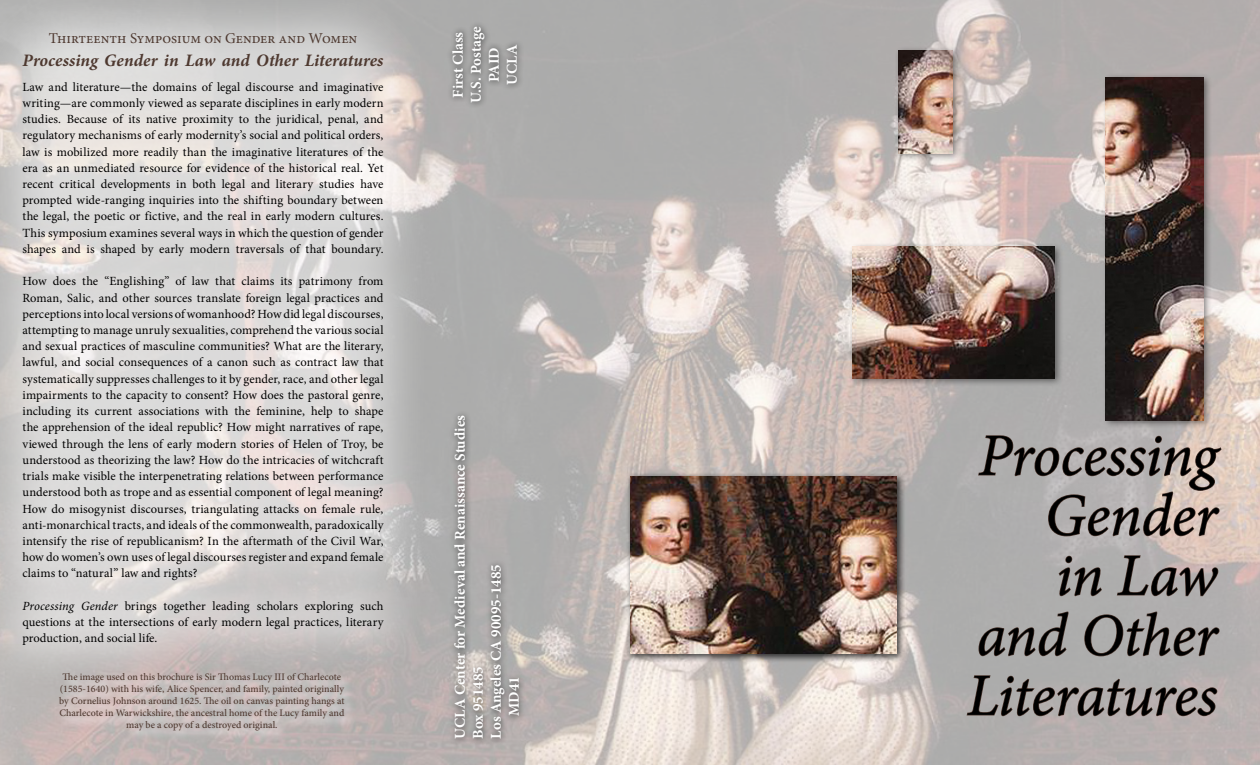
<style>
.page{position:relative;width:1260px;height:765px;background:#fff}
.page>*{position:absolute;margin:0;border:0;box-sizing:border-box;transform-origin:0 0}
.t1{font:italic 60px/60px "Minion Pro";letter-spacing:-.01em;color:#000;text-align:right}
.t2{font:italic 700 17.5px "Minion Pro";color:#4e3930}
.t3{font:700 15px "Minion Pro";color:#fff}
.t4{font:15px "Minion Pro";color:#4e3930}
.t5{font:12.5px/16.2px "Minion Pro";letter-spacing:.005em;color:#000;text-align:justify}
.t6{font:500 10px/12px "Minion Pro";color:#4e3930;text-align:center}
.s1{font-style:italic}
</style>
<div class="page">
<img style="left:0;top:0;width:1260px;height:765px">
<div style="left:626px;top:46px;width:586px;height:617px;background:#000;opacity:.48"></div>
<img style="left:853px;top:247px;width:202px;height:131px">
<img style="left:1106px;top:77px;width:97px;height:343px">
<img style="left:898px;top:50px;width:55px;height:103px">
<div style="left:625px;top:472px;width:281px;height:191px;background:#000;opacity:.5"></div>
<img style="left:630px;top:476px;width:267px;height:178px">
<div style="left:0;top:0;width:432px;height:692px;background:#fff;opacity:.55"></div>
<div style="left:448px;top:410px;width:78px;height:335px;background:#000;opacity:.75"></div>
<div style="left:446px;top:21px;width:78px;height:88px;background:#000;opacity:.75"></div>
<svg style="left:59px;top:673px;width:297px;height:69px;background:#c5bbba"></svg>
<svg style="left:977px;top:434px;width:245px;height:103px;background:#afa7a4"></svg>
<svg style="left:1058px;top:555px;width:45px;height:42px;background:#9d9896"></svg>
<svg style="left:1116px;top:555px;width:103px;height:42px;background:#a69e9b"></svg>
<svg style="left:978px;top:611px;width:91px;height:46px;background:#9d9997"></svg>
<svg style="left:1084px;top:611px;width:137px;height:46px;background:#9f9b99"></svg>
<svg style="left:966px;top:675px;width:252px;height:42px;background:#a09997"></svg>
<p class="t4" style="left:49px;top:29px;width:310px">Thirteenth Symposium on Gender and Women</p>
<p class="t2" style="left:22px;top:48px;width:362px">Processing Gender in Law and Other Literatures</p>
<p class="t5" style="left:22px;top:79px;width:363px">Law and literature—the domains of legal discourse and imaginative writing—are commonly viewed as separate disciplines in early modern studies. Because of its native proximity to the juridical, penal, and regulatory mechanisms of early modernity’s social and political orders, law is mobilized more readily than the imaginative literatures of the era as an unmediated resource for evidence of the historical real. Yet recent critical developments in both legal and literary studies have prompted wide-ranging inquiries into the shifting boundary between the legal, the poetic or fictive, and the real in early modern cultures.<br>This symposium examines several ways in which the question of gender shapes and is shaped by early modern traversals of that boundary.</p>
<p class="t5" style="left:22px;top:273px;width:363px">How does the “Englishing” of law that claims its patrimony from Roman, Salic, and other sources translate foreign legal practices and perceptions into local versions of womanhood? How did legal discourses, attempting to manage unruly sexualities, comprehend the various social and sexual practices of masculine communities? What are the literary, lawful, and social consequences of a canon such as contract law that systematically suppresses challenges to it by gender, race, and other legal impairments to the capacity to consent? How does the pastoral genre, including its current associations with the feminine, help to shape the apprehension of the ideal republic? How might narratives of rape, viewed through the lens of early modern stories of Helen of Troy, be understood as theorizing the law? How do the intricacies of witchcraft trials make visible the interpenetrating relations between performance understood both as trope and as essential component of legal meaning?<br>How do misogynist discourses, triangulating attacks on female rule, anti-monarchical tracts, and ideals of the commonwealth, paradoxically intensify the rise of republicanism? In the aftermath of the Civil War, how do women’s own uses of legal discourses register and expand female claims to “natural” law and rights?</p>
<p class="t5" style="left:22px;top:598px;width:363px"><span class="s1">Processing Gender</span> brings together leading scholars exploring such questions at the intersections of early modern legal practices, literary production, and social life.</p>
<p class="t6" style="left:59px;top:671px;width:287px">The image used on this brochure is Sir Thomas Lucy III of Charlecote (1585-1640) with his wife, Alice Spencer, and family, painted originally by Cornelius Johnson around 1625. The oil on canvas painting hangs at Charlecote in Warwickshire, the ancestral home of the Lucy family and may be a copy of a destroyed original.</p>
<p class="t3" style="left:447px;top:98px;width:67px;rotate:-90deg">First Class</p>
<p class="t3" style="left:465px;top:103px;width:78px;rotate:-90deg">U.S. Postage</p>
<p class="t3" style="left:483px;top:82px;width:37px;rotate:-90deg">PAID</p>
<p class="t3" style="left:501px;top:85px;width:42px;rotate:-90deg">UCLA</p>
<p class="t3" style="left:449px;top:739px;width:325px;rotate:-90deg">UCLA Center for Medieval and Renaissance Studies</p>
<p class="t3" style="left:485px;top:739px;width:176px;rotate:-90deg">Los Angeles CA 90095-1485</p>
<p class="t3" style="left:467px;top:739px;width:74px;rotate:-90deg">Box 951485</p>
<p class="t3" style="left:503px;top:716px;width:41px;rotate:-90deg">MD41</p>
<h1 class="t1" style="left:967px;top:426px;width:252px">Processing<br>Gender<br>in Law and Other<br>Literatures</h1>
</div>
